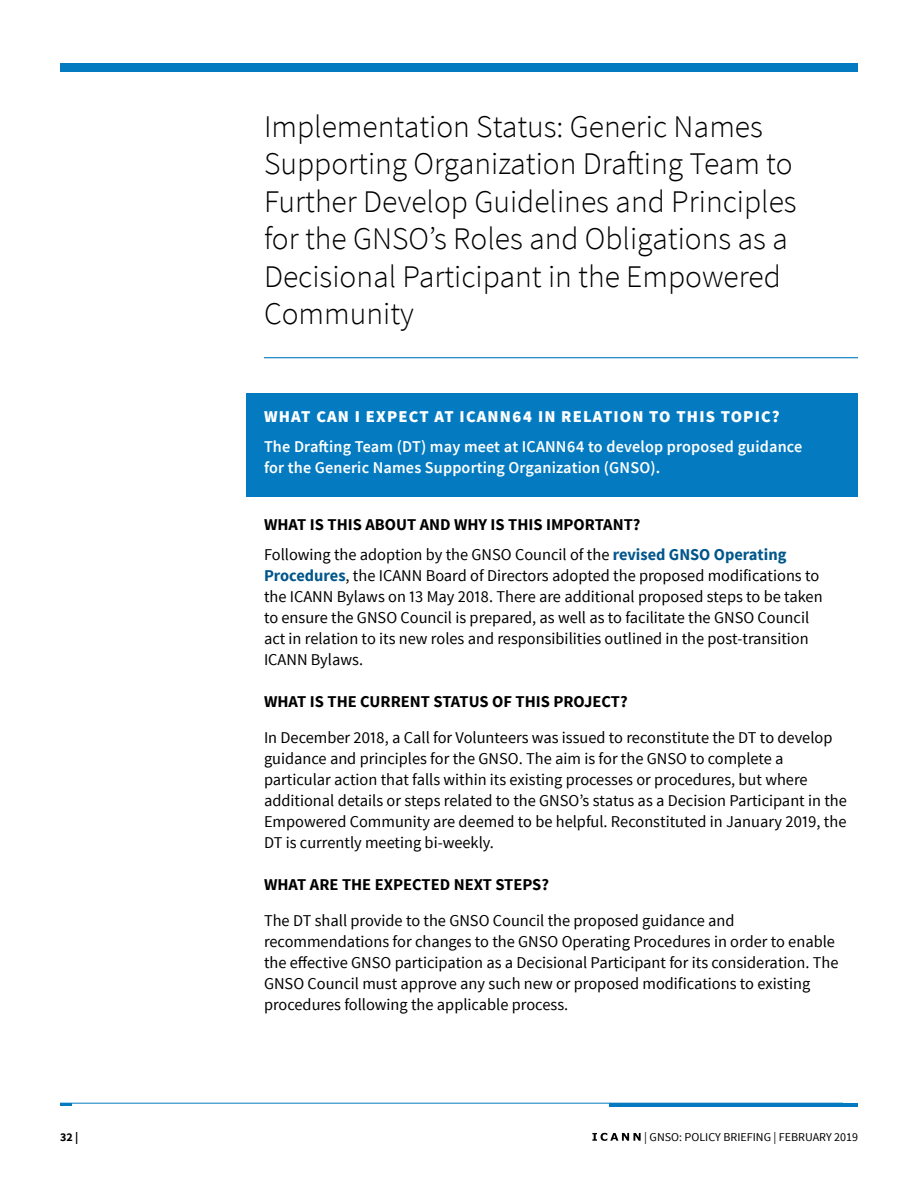
<style>
.page{position:relative;width:918px;height:1188px;background:#fff}
.page>*{position:absolute;margin:0;border:0;box-sizing:border-box;transform-origin:0 0}
.t1{font:300 31.5px/37.5px "Source Sans Pro";color:#000}
.t2{font:16.5px/21px "Source Sans Pro";color:#000}
.t3{font:600 16.5px/21px "Source Sans Pro";letter-spacing:.01em;color:#fff}
.t4{font:700 16.5px "Source Sans Pro";color:#000}
.t5{font:900 16.5px "Source Sans Pro";letter-spacing:.07em;color:#fff}
.t6{font:12px "Source Sans Pro";color:#000}
.t7{font:700 12px "Source Sans Pro";color:#000}
.s1{font-weight:700}
.s2{font-weight:700;color:#01578b}
</style>
<div class="page">
<hr style="left:60px;top:1103px;width:783px;height:1px;background:#047bc1">
<svg style="left:592px;top:1133px;width:49px;height:8px"></svg>
<svg style="left:60px;top:1104px;width:11px;height:2px"></svg>
<hr style="left:610px;top:1103px;width:248px;height:3px;background:#047bc1">
<div style="left:246px;top:393px;width:612px;height:104px;background:#047bc1"></div>
<div style="left:60px;top:63px;width:798px;height:9px;background:#047bc1"></div>
<hr style="left:264px;top:357px;width:594px;height:1px;background:#047bc1">
<h1 class="t1" style="left:264px;top:108px;width:534px">Implementation Status: Generic Names Supporting Organization Drafting Team to Further Develop Guidelines and Principles for the GNSO’s Roles and Obligations as a Decisional Participant in the Empowered Community</h1>
<p class="t5" style="left:264px;top:406px;width:517px">WHAT CAN I EXPECT AT ICANN64 IN RELATION TO THIS TOPIC?</p>
<p class="t3" style="left:264px;top:436px;width:540px">The Drafting Team (DT) may meet at ICANN64 to develop proposed guidance for the Generic Names Supporting Organization (GNSO).</p>
<p class="t2" style="left:264px;top:510px;width:524px;line-height:30px"><span class="s1">WHAT IS THIS ABOUT AND WHY IS THIS IMPORTANT?<br></span>Following the adoption by the GNSO Council of the <span class="s2">revised GNSO Operating</span></p>
<p class="t2" style="left:264px;top:565px;width:560px"><span class="s2">Procedures</span>, the ICANN Board of Directors adopted the proposed modifications to the ICANN Bylaws on 13 May 2018. There are additional proposed steps to be taken to ensure the GNSO Council is prepared, as well as to facilitate the GNSO Council act in relation to its new roles and responsibilities outlined in the post-transition ICANN Bylaws.</p>
<p class="t4" style="left:264px;top:691px;width:365px">WHAT IS THE CURRENT STATUS OF THIS PROJECT?</p>
<p class="t2" style="left:264px;top:727px;width:584px">In December 2018, a Call for Volunteers was issued to reconstitute the DT to develop guidance and principles for the GNSO. The aim is for the GNSO to complete a particular action that falls within its existing processes or procedures, but where additional details or steps related to the GNSO’s status as a Decision Participant in the Empowered Community are deemed to be helpful. Reconstituted in January 2019, the DT is currently meeting bi-weekly.</p>
<p class="t4" style="left:264px;top:874px;width:287px">WHAT ARE THE EXPECTED NEXT STEPS?</p>
<p class="t2" style="left:264px;top:910px;width:576px">The DT shall provide to the GNSO Council the proposed guidance and recommendations for changes to the GNSO Operating Procedures in order to enable the effective GNSO participation as a Decisional Participant for its consideration. The GNSO Council must approve any such new or proposed modifications to existing procedures following the applicable process.</p>
<p class="t7" style="left:60px;top:1129px;width:20px">32 |</p>
<p class="t6" style="left:644px;top:1129px;width:215px">| GNSO: POLICY BRIEFING | FEBRUARY 2019</p>
</div>
